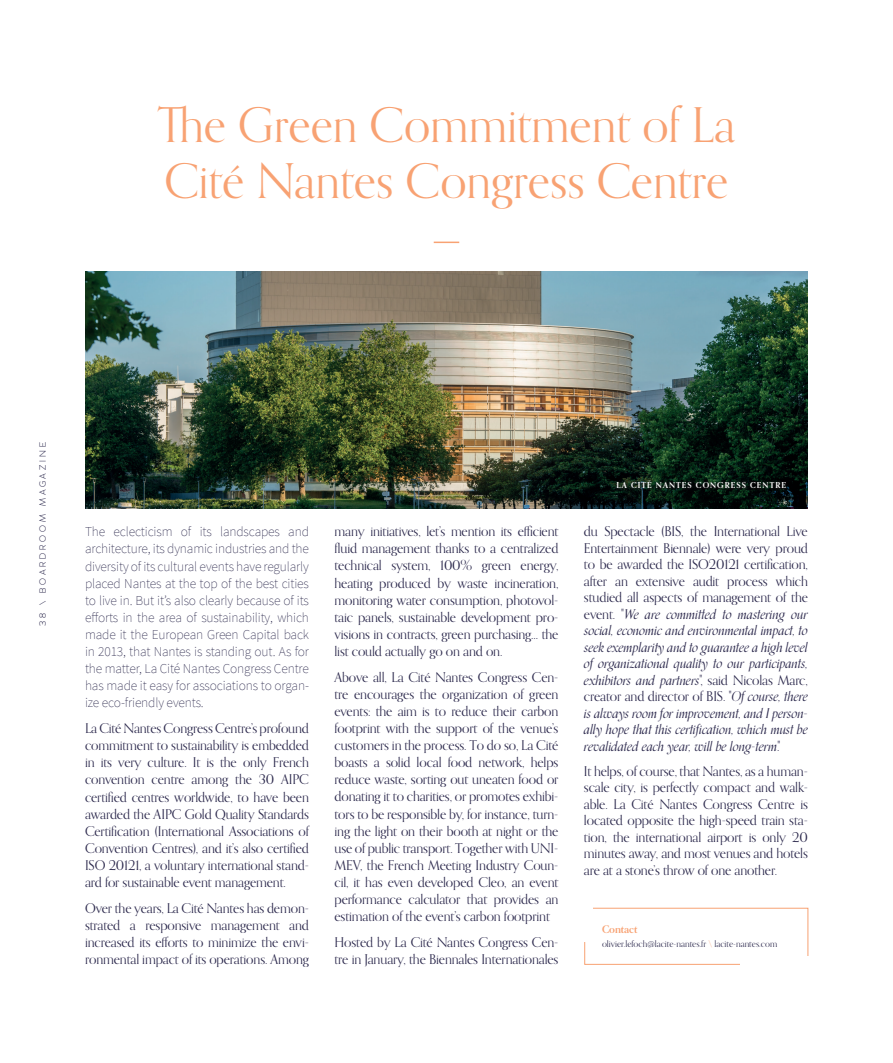
<style>
.page{position:relative;width:893px;height:1063px;background:#fff}
.page>*{position:absolute;margin:0;border:0;box-sizing:border-box;transform-origin:0 0}
.t1{font:48px/55.5px "Orpheus Pro";color:#f8a273}
.t2{font:13.5px/17.1px "Orpheus Pro";letter-spacing:-.01em;color:#2a274b;text-align:justify}
.t3{font:italic 13.5px/16.5px "Orpheus Pro";letter-spacing:-.01em;color:#2a274b;text-align:justify}
.t4{font:200 13.5px/17.1px "Source Sans Pro";letter-spacing:-.01em;color:#2a274b;text-align:justify}
.t5{font:700 10.5px "Orpheus Pro";letter-spacing:-.005em;color:#f8a273}
.t6{font:9px "Orpheus Pro";color:#2a274b}
.t7{font:300 9px "Adrianna";letter-spacing:.315em;color:#2a274b}
.t8{font:700 8.25px "Orpheus Pro";letter-spacing:.125em;color:#fff}
.s1{font-style:normal}
.s2{color:#f8a273}
</style>
<div class="page">
<svg style="left:434px;top:242px;width:25px;height:1px"></svg>
<div style="left:584px;top:908px;width:224px;height:57px;border:1px solid #f8a273"></div>
<div style="left:741px;top:956px;width:72px;height:16px;background:#fff"></div>
<div style="left:577px;top:898px;width:16px;height:44px;background:#fff"></div>
<img style="left:85px;top:271px;width:723px;height:237px">
<svg style="left:615px;top:479px;width:172px;height:12px;background:#0b1a12"></svg>
<h1 class="t1" style="left:157px;top:96px;width:580px">The Green Commitment of La<br>Cité Nantes Congress Centre</h1>
<p class="t7" style="left:37px;top:626px;width:185px;rotate:-90deg">38 \ BOARDROOM MAGAZINE</p>
<p class="t4" style="left:85px;top:523px;width:225px">The eclecticism of its landscapes and architecture, its dynamic industries and the diversity of its cultural events have regularly placed Nantes at the top of the best cities to live in. But it’s also clearly because of its efforts in the area of sustainability, which made it the European Green Capital back in 2013, that Nantes is standing out. As for the matter, La Cité Nantes Congress Centre has made it easy for associations to organ&shy;ize eco-friendly events.</p>
<p class="t2" style="left:85px;top:719px;width:225px">La Cité Nantes Congress Centre’s profound commitment to sustainability is embedded in its very culture. It is the only French convention centre among the 30 AIPC certified centres worldwide, to have been awarded the AIPC Gold Quality Standards Certification (International Associations of Convention Centres), and it’s also certified ISO 20121, a voluntary international stand&shy;ard for sustainable event management.</p>
<p class="t2" style="left:85px;top:899px;width:225px">Over the years, La Cité Nantes has demon&shy;strated a responsive management and increased its efforts to minimize the envi&shy;ronmental impact of its operations. Among</p>
<p class="t2" style="left:334px;top:522px;width:225px">many initiatives, let’s mention its efficient fluid management thanks to a centralized technical system, 100% green energy, heating produced by waste incineration, monitoring water consumption, photovol&shy;taic panels, sustainable development pro&shy;visions in contracts, green purchasing... the list could actually go on and on.</p>
<p class="t2" style="left:334px;top:668px;width:225px">Above all, La Cité Nantes Congress Cen&shy;tre encourages the organization of green events: the aim is to reduce their carbon footprint with the support of the venue’s customers in the process. To do so, La Cité boasts a solid local food network, helps reduce waste, sorting out uneaten food or donating it to charities, or promotes exhibi&shy;tors to be responsible by, for instance, turn&shy;ing the light on their booth at night or the use of public transport. Together with UNI-MEV, the French Meeting Industry Coun&shy;cil, it has even developed Cleo, an event performance calculator that provides an estimation of the event’s carbon footprint</p>
<p class="t2" style="left:334px;top:933px;width:225px">Hosted by La Cité Nantes Congress Cen&shy;tre in January, the Biennales Internationales</p>
<p class="t8" style="left:616px;top:480px;width:171px">LA CITÉ NANTES CONGRESS CENTRE</p>
<p class="t3" style="left:584px;top:524px;width:225px"><span class="s1">du Spectacle (BIS, the International Live Entertainment Biennale) were very proud to be awarded the ISO20121 certification, after an extensive audit process which studied all aspects of management of the event. "</span>We are committed to mastering our social, economic and environmental impact, to seek exemplarity and to guarantee a high level of organizational quality to our participants, exhibitors and partners<span class="s1">", said Nicolas Marc, creator and director of BIS. "</span>Of course, there is always room for improvement, and I person&shy;ally hope that this certification, which must be revalidated each year, will be long-term<span class="s1">."</span></p>
<p class="t2" style="left:584px;top:762px;width:225px;line-height:16.5px">It helps, of course, that Nantes, as a human&shy;scale city, is perfectly compact and walk&shy;able. La Cité Nantes Congress Centre is located opposite the high-speed train sta&shy;tion, the international airport is only 20 minutes away, and most venues and hotels are at a stone’s throw of one another.</p>
<p class="t5" style="left:602px;top:923px;width:37px">Contact</p>
<p class="t6" style="left:602px;top:938px;width:177px">olivier.lefoch@lacite-nantes.fr <span class="s2">\</span> lacite-nantes.com</p>
</div>
